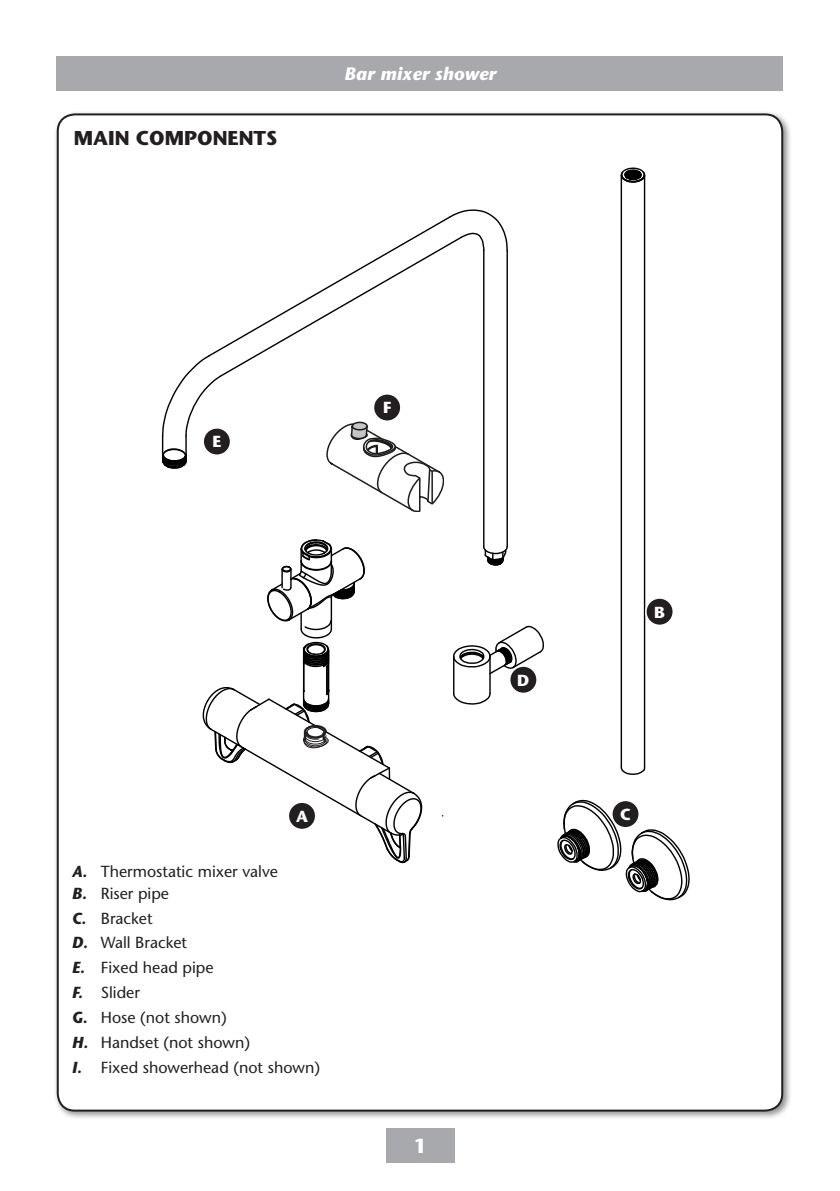
<style>
.page{position:relative;width:840px;height:1191px;background:#fff}
.page>*{position:absolute;margin:0;border:0;box-sizing:border-box;transform-origin:0 0}
._01_Heading_10pt_Bol{font:700 20px "Stone Sans Std";color:#231f20}
.t1{font:700 20px "Stone Sans Std";color:#fff}
.t2{font:italic 700 18px "Stone Sans Std";letter-spacing:.01em;color:#fff}
.t3{font:500 16px "Stone Sans Std";color:#231f20}
.t4{font:700 16px "Stone Sans Std";color:#fff}
.s1{font-weight:700;font-style:italic}
</style>
<div class="page">
<div style="left:57px;top:57px;width:725px;height:34px;background:#a8a9ad"></div>
<div style="left:386px;top:1128px;width:68px;height:34px;background:#a8a9ad"></div>
<div style="left:53px;top:110px;width:738px;height:1010px;background:#231f20;opacity:.5"></div>
<div style="left:58px;top:114px;width:723px;height:996px;background:#fff;border-radius:17px"></div>
<svg style="left:453px;top:692px;width:38px;height:13px"></svg>
<svg style="left:620px;top:766px;width:25px;height:9px"></svg>
<hr style="left:483px;top:250px;width:1px;height:297px;background:#000">
<hr style="left:506px;top:250px;width:1px;height:297px;background:#000">
<hr style="left:453px;top:656px;width:1px;height:37px;background:#000">
<hr style="left:489px;top:656px;width:1px;height:37px;background:#000">
<svg style="left:453px;top:625px;width:91px;height:50px"></svg>
<svg style="left:483px;top:545px;width:25px;height:21px"></svg>
<svg style="left:620px;top:167px;width:25px;height:16px"></svg>
<hr style="left:643px;top:175px;width:2px;height:592px;background:#000">
<hr style="left:620px;top:175px;width:1px;height:592px;background:#000">
<svg style="left:557px;top:799px;width:133px;height:102px"></svg>
<svg style="left:202px;top:539px;width:220px;height:325px"></svg>
<svg style="left:161px;top:209px;width:347px;height:303px"></svg>
<div style="left:288px;top:802px;width:27px;height:27px;background:#231f20;border-radius:50%"></div>
<div style="left:287px;top:801px;width:29px;height:29px;border:2px solid #fff;border-radius:50%"></div>
<div style="left:373px;top:394px;width:27px;height:27px;background:#231f20;border-radius:50%"></div>
<div style="left:372px;top:393px;width:29px;height:29px;border:2px solid #fff;border-radius:50%"></div>
<div style="left:645px;top:598px;width:28px;height:27px;background:#231f20;border-radius:50%"></div>
<div style="left:644px;top:597px;width:29px;height:29px;border:2px solid #fff;border-radius:50%"></div>
<div style="left:203px;top:428px;width:27px;height:27px;background:#231f20;border-radius:50%"></div>
<div style="left:202px;top:427px;width:29px;height:29px;border:2px solid #fff;border-radius:50%"></div>
<div style="left:509px;top:666px;width:27px;height:27px;background:#231f20;border-radius:50%"></div>
<div style="left:508px;top:665px;width:29px;height:29px;border:2px solid #fff;border-radius:50%"></div>
<div style="left:611px;top:800px;width:28px;height:27px;background:#231f20;border-radius:50%"></div>
<div style="left:610px;top:799px;width:29px;height:29px;border:2px solid #fff;border-radius:50%"></div>
<p class="_01_Heading_10pt_Bol" style="left:74px;top:126px;width:205px">MAIN COMPONENTS</p>
<p class="t2" style="left:344px;top:63px;width:153px">Bar mixer shower</p>
<p class="t4" style="left:212px;top:432px;width:10px">E</p>
<p class="t4" style="left:383px;top:398px;width:10px">F</p>
<p class="t4" style="left:296px;top:806px;width:13px">A</p>
<p class="t3" style="left:72px;top:861px;width:207px"><span class="s1">A.</span> Thermostatic mixer valve</p>
<p class="t3" style="left:72px;top:883px;width:99px"><span class="s1">B.</span> Riser pipe</p>
<p class="t3" style="left:72px;top:908px;width:82px"><span class="s1">C.</span> Bracket</p>
<p class="t3" style="left:72px;top:933px;width:117px"><span class="s1">D.</span> Wall Bracket</p>
<p class="t3" style="left:72px;top:958px;width:143px"><span class="s1">E.</span> Fixed head pipe</p>
<p class="t3" style="left:72px;top:983px;width:70px"><span class="s1">F.</span> Slider</p>
<p class="t3" style="left:72px;top:1007px;width:156px"><span class="s1">G.</span> Hose (not shown)</p>
<p class="t3" style="left:72px;top:1032px;width:179px"><span class="s1">H.</span> Handset (not shown)</p>
<p class="t3" style="left:72px;top:1057px;width:249px"><span class="s1">I.</span> Fixed showerhead (not shown)</p>
<p class="t1" style="left:413px;top:1134px;width:14px">1</p>
<p class="t4" style="left:517px;top:670px;width:14px">D</p>
<p class="t4" style="left:654px;top:602px;width:12px">B</p>
<p class="t4" style="left:620px;top:805px;width:12px">C</p>
</div>
